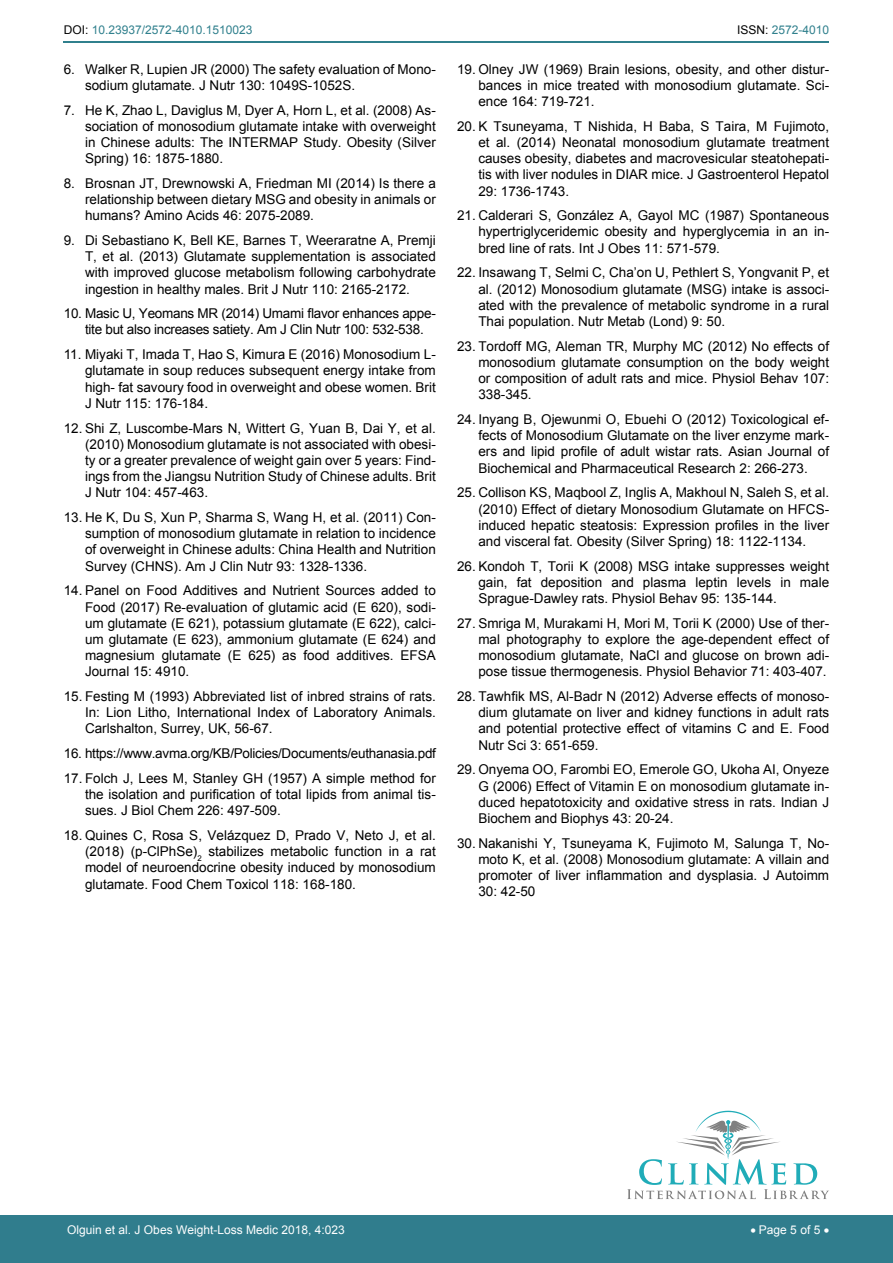
<style>
.page{position:relative;width:893px;height:1263px;background:#fff}
.page>*{position:absolute;margin:0;border:0;box-sizing:border-box;transform-origin:0 0}
.t1{font:13.5px/16.2px "Arial";color:#000;text-align:justify}
.t2{font:13.5px/16.2px "Arial";letter-spacing:-.02em;color:#000}
.t3{font:12px "Arial";color:#fff}
.t4{font:12px "Arial";color:#30808d}
.s1{color:#000}
</style>
<div class="page">
<hr style="left:64px;top:41px;width:765px;height:2px;background:#30808d">
<div style="left:0;top:1216px;width:893px;height:47px;background:#307d8d"></div>
<svg style="left:627px;top:1111px;width:202px;height:88px"></svg>
<p class="t4" style="left:64px;top:22px;width:190px"><span class="s1">DOI:</span> 10.23937/2572-4010.1510023</p>
<p class="t4" style="left:737px;top:22px;width:94px"><span class="s1">ISSN:</span> 2572-4010</p>
<p class="t1" style="left:85px;top:61px;width:352px;text-indent:-21px">6. Walker R, Lupien JR (2000) The safety evaluation of Mono&shy;sodium glutamate. J Nutr 130: 1049S-1052S.</p>
<p class="t1" style="left:85px;top:102px;width:352px;text-indent:-21px">7. He K, Zhao L, Daviglus M, Dyer A, Horn L, et al. (2008) As&shy;sociation of monosodium glutamate intake with overweight in Chinese adults: The INTERMAP Study. Obesity (Silver Spring) 16: 1875-1880.</p>
<p class="t1" style="left:85px;top:175px;width:352px;text-indent:-21px">8. Brosnan JT, Drewnowski A, Friedman MI (2014) Is there a relationship between dietary MSG and obesity in animals or humans? Amino Acids 46: 2075-2089.</p>
<p class="t1" style="left:85px;top:232px;width:352px;text-indent:-21px">9. Di Sebastiano K, Bell KE, Barnes T, Weeraratne A, Premji T, et al. (2013) Glutamate supplementation is associated with improved glucose metabolism following carbohydrate ingestion in healthy males. Brit J Nutr 110: 2165-2172.</p>
<p class="t2" style="left:85px;top:306px;width:352px;text-indent:-21px">10. Masic U, Yeomans MR (2014) Umami flavor enhances appe&shy;tite but also increases satiety. Am J Clin Nutr 100: 532-538.</p>
<p class="t1" style="left:85px;top:346px;width:352px;text-indent:-21px">11. Miyaki T, Imada T, Hao S, Kimura E (2016) Monosodium L&shy;glutamate in soup reduces subsequent energy intake from high- fat savoury food in overweight and obese women. Brit J Nutr 115: 176-184.</p>
<p class="t1" style="left:85px;top:420px;width:352px;text-indent:-21px">12. Shi Z, Luscombe-Mars N, Wittert G, Yuan B, Dai Y, et al. (2010) Monosodium glutamate is not associated with obesi&shy;ty or a greater prevalence of weight gain over 5 years: Find&shy;ings from the Jiangsu Nutrition Study of Chinese adults. Brit J Nutr 104: 457-463.</p>
<p class="t1" style="left:85px;top:509px;width:352px;text-indent:-21px">13. He K, Du S, Xun P, Sharma S, Wang H, et al. (2011) Con&shy;sumption of monosodium glutamate in relation to incidence of overweight in Chinese adults: China Health and Nutrition Survey (CHNS). Am J Clin Nutr 93: 1328-1336.</p>
<p class="t1" style="left:85px;top:583px;width:352px;text-indent:-21px">14. Panel on Food Additives and Nutrient Sources added to Food (2017) Re-evaluation of glutamic acid (E 620), sodi&shy;um glutamate (E 621), potassium glutamate (E 622), calci&shy;um glutamate (E 623), ammonium glutamate (E 624) and magnesium glutamate (E 625) as food additives. EFSA Journal 15: 4910.</p>
<p class="t1" style="left:85px;top:688px;width:352px;text-indent:-21px">15. Festing M (1993) Abbreviated list of inbred strains of rats.<br>In: Lion Litho, International Index of Laboratory Animals.<br>Carlshalton, Surrey, UK, 56-67.</p>
<p class="t2" style="left:64px;top:745px;width:374px">16. https://www.avma.org/KB/Policies/Documents/euthanasia.pdf</p>
<p class="t1" style="left:85px;top:770px;width:352px;text-indent:-21px">17. Folch J, Lees M, Stanley GH (1957) A simple method for the isolation and purification of total lipids from animal tis&shy;sues. J Biol Chem 226: 497-509.</p>
<p class="t1" style="left:85px;top:827px;width:352px;text-indent:-21px">18. Quines C, Rosa S, Velázquez D, Prado V, Neto J, et al. (2018) (p-ClPhSe)<sub>2</sub> stabilizes metabolic function in a rat model of neuroendocrine obesity induced by monosodium glutamate. Food Chem Toxicol 118: 168-180.</p>
<p class="t1" style="left:478px;top:61px;width:352px;text-indent:-21px">19. Olney JW (1969) Brain lesions, obesity, and other distur&shy;bances in mice treated with monosodium glutamate. Sci&shy;ence 164: 719-721.</p>
<p class="t1" style="left:478px;top:118px;width:352px;text-indent:-21px">20. K Tsuneyama, T Nishida, H Baba, S Taira, M Fujimoto, et al. (2014) Neonatal monosodium glutamate treatment causes obesity, diabetes and macrovesicular steatohepati&shy;tis with liver nodules in DIAR mice. J Gastroenterol Hepatol 29: 1736-1743.</p>
<p class="t1" style="left:478px;top:208px;width:352px;text-indent:-21px">21. Calderari S, González A, Gayol MC (1987) Spontaneous hypertriglyceridemic obesity and hyperglycemia in an in&shy;bred line of rats. Int J Obes 11: 571-579.</p>
<p class="t1" style="left:478px;top:265px;width:352px;text-indent:-21px">22. Insawang T, Selmi C, Cha’on U, Pethlert S, Yongvanit P, et al. (2012) Monosodium glutamate (MSG) intake is associ&shy;ated with the prevalence of metabolic syndrome in a rural Thai population. Nutr Metab (Lond) 9: 50.</p>
<p class="t1" style="left:478px;top:338px;width:352px;text-indent:-21px">23. Tordoff MG, Aleman TR, Murphy MC (2012) No effects of monosodium glutamate consumption on the body weight or composition of adult rats and mice. Physiol Behav 107:<br>338-345.</p>
<p class="t1" style="left:478px;top:411px;width:352px;text-indent:-21px">24. Inyang B, Ojewunmi O, Ebuehi O (2012) Toxicological ef&shy;fects of Monosodium Glutamate on the liver enzyme mark&shy;ers and lipid profile of adult wistar rats. Asian Journal of Biochemical and Pharmaceutical Research 2: 266-273.</p>
<p class="t1" style="left:478px;top:485px;width:352px;text-indent:-21px">25. Collison KS, Maqbool Z, Inglis A, Makhoul N, Saleh S, et al. (2010) Effect of dietary Monosodium Glutamate on HFCS&shy;induced hepatic steatosis: Expression profiles in the liver and visceral fat. Obesity (Silver Spring) 18: 1122-1134.</p>
<p class="t1" style="left:478px;top:558px;width:352px;text-indent:-21px">26. Kondoh T, Torii K (2008) MSG intake suppresses weight gain, fat deposition and plasma leptin levels in male Sprague-Dawley rats. Physiol Behav 95: 135-144.</p>
<p class="t1" style="left:478px;top:615px;width:352px;text-indent:-21px">27. Smriga M, Murakami H, Mori M, Torii K (2000) Use of ther&shy;mal photography to explore the age-dependent effect of monosodium glutamate, NaCl and glucose on brown adi&shy;pose tissue thermogenesis. Physiol Behavior 71: 403-407.</p>
<p class="t1" style="left:478px;top:688px;width:352px;text-indent:-21px">28. Tawhfik MS, Al-Badr N (2012) Adverse effects of monoso&shy;dium glutamate on liver and kidney functions in adult rats and potential protective effect of vitamins C and E. Food Nutr Sci 3: 651-659.</p>
<p class="t1" style="left:478px;top:762px;width:352px;text-indent:-21px">29. Onyema OO, Farombi EO, Emerole GO, Ukoha AI, Onyeze G (2006) Effect of Vitamin E on monosodium glutamate in&shy;duced hepatotoxicity and oxidative stress in rats. Indian J Biochem and Biophys 43: 20-24.</p>
<p class="t1" style="left:478px;top:835px;width:352px;text-indent:-21px">30. Nakanishi Y, Tsuneyama K, Fujimoto M, Salunga T, No&shy;moto K, et al. (2008) Monosodium glutamate: A villain and promoter of liver inflammation and dysplasia. J Autoimm 30: 42-50</p>
<p class="t3" style="left:67px;top:1222px;width:279px">Olguin et al. J Obes Weight-Loss Medic 2018, 4:023</p>
<p class="t3" style="left:750px;top:1222px;width:80px">• Page 5 of 5 •</p>
</div>
